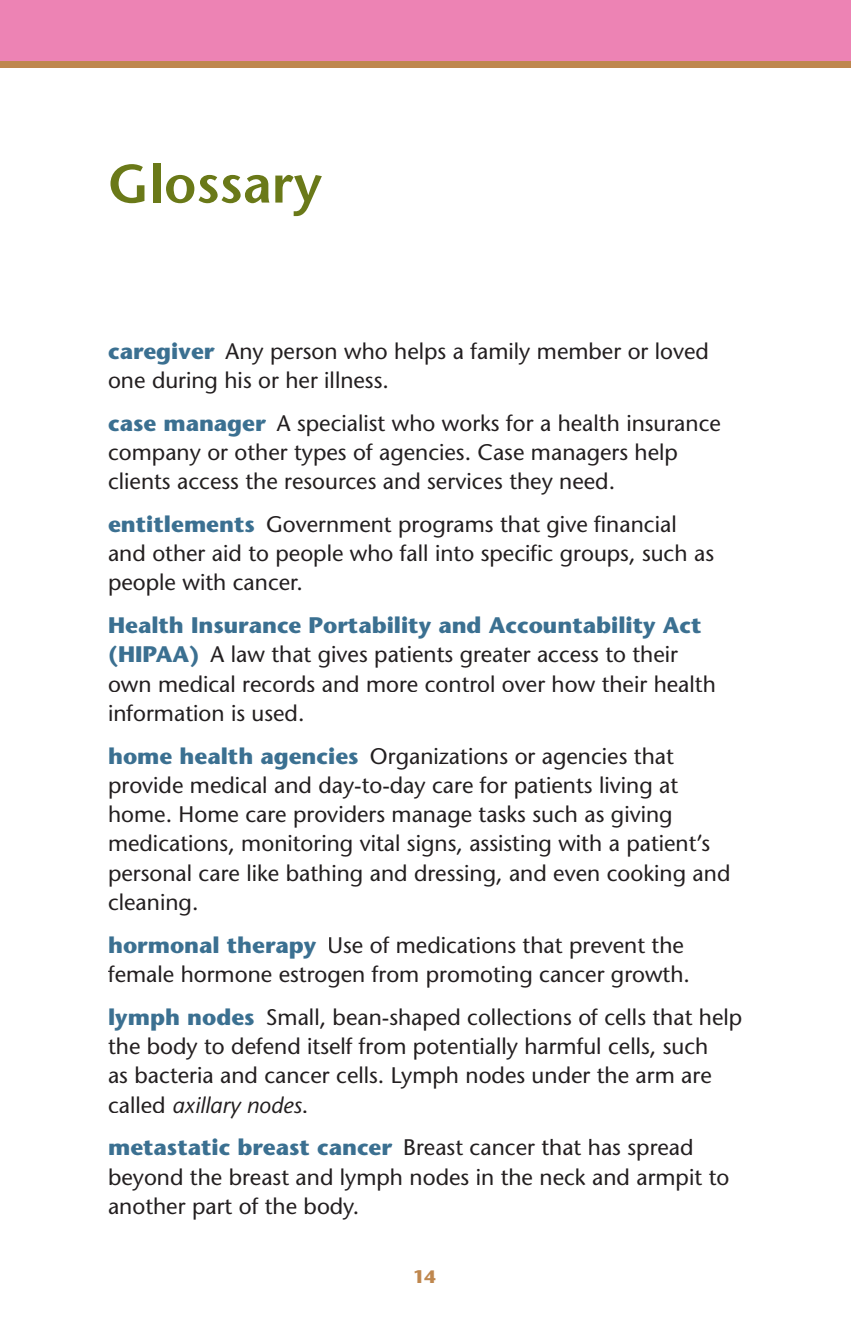
<style>
.page{position:relative;width:851px;height:1337px;background:#fff}
.page>*{position:absolute;margin:0;border:0;box-sizing:border-box;transform-origin:0 0}
.t1{font:600 54px "Stone Sans";color:#6a7918}
.t2{font:22.5px/29.2px "Stone Sans";color:#231f20}
.t3{font:700 18px "Stone Sans";color:#bf874e}
.s1{font-weight:700;color:#3b7091}
.s2{font-style:italic}
</style>
<div class="page">
<div style="left:0;top:0;width:850px;height:61px;background:#ed83b4"></div>
<div style="left:0;top:61px;width:850px;height:7px;background:#bf874e"></div>
<h1 class="t1" style="left:108px;top:151px;width:215px">Glossary</h1>
<p class="t2" style="left:108px;top:336px;width:602px"><span class="s1">caregiver</span> Any person who helps a family member or loved one during his or her illness.</p>
<p class="t2" style="left:108px;top:408px;width:614px"><span class="s1">case manager</span> A specialist who works for a health insurance company or other types of agencies. Case managers help clients access the resources and services they need.</p>
<p class="t2" style="left:108px;top:509px;width:607px"><span class="s1">entitlements</span> Government programs that give financial and other aid to people who fall into specific groups, such as people with cancer.</p>
<p class="t2" style="left:108px;top:611px;width:609px"><span class="s1">Health Insurance Portability and Accountability Act (HIPAA)</span> A law that gives patients greater access to their own medical records and more control over how their health information is used.</p>
<p class="t2" style="left:108px;top:741px;width:623px"><span class="s1">home health agencies</span> Organizations or agencies that provide medical and day-to-day care for patients living at home. Home care providers manage tasks such as giving medications, monitoring vital signs, assisting with a patient’s personal care like bathing and dressing, and even cooking and cleaning.</p>
<p class="t2" style="left:108px;top:930px;width:583px"><span class="s1">hormonal therapy</span> Use of medications that prevent the female hormone estrogen from promoting cancer growth.</p>
<p class="t2" style="left:108px;top:1002px;width:635px"><span class="s1">lymph nodes</span> Small, bean-shaped collections of cells that help the body to defend itself from potentially harmful cells, such<br>as bacteria and cancer cells. Lymph nodes under the arm are called <span class="s2">axillary nodes</span>.</p>
<p class="t2" style="left:108px;top:1133px;width:622px"><span class="s1">metastatic breast cancer</span> Breast cancer that has spread beyond the breast and lymph nodes in the neck and armpit to another part of the body.</p>
<p class="t3" style="left:413px;top:1265px;width:24px">14</p>
</div>
